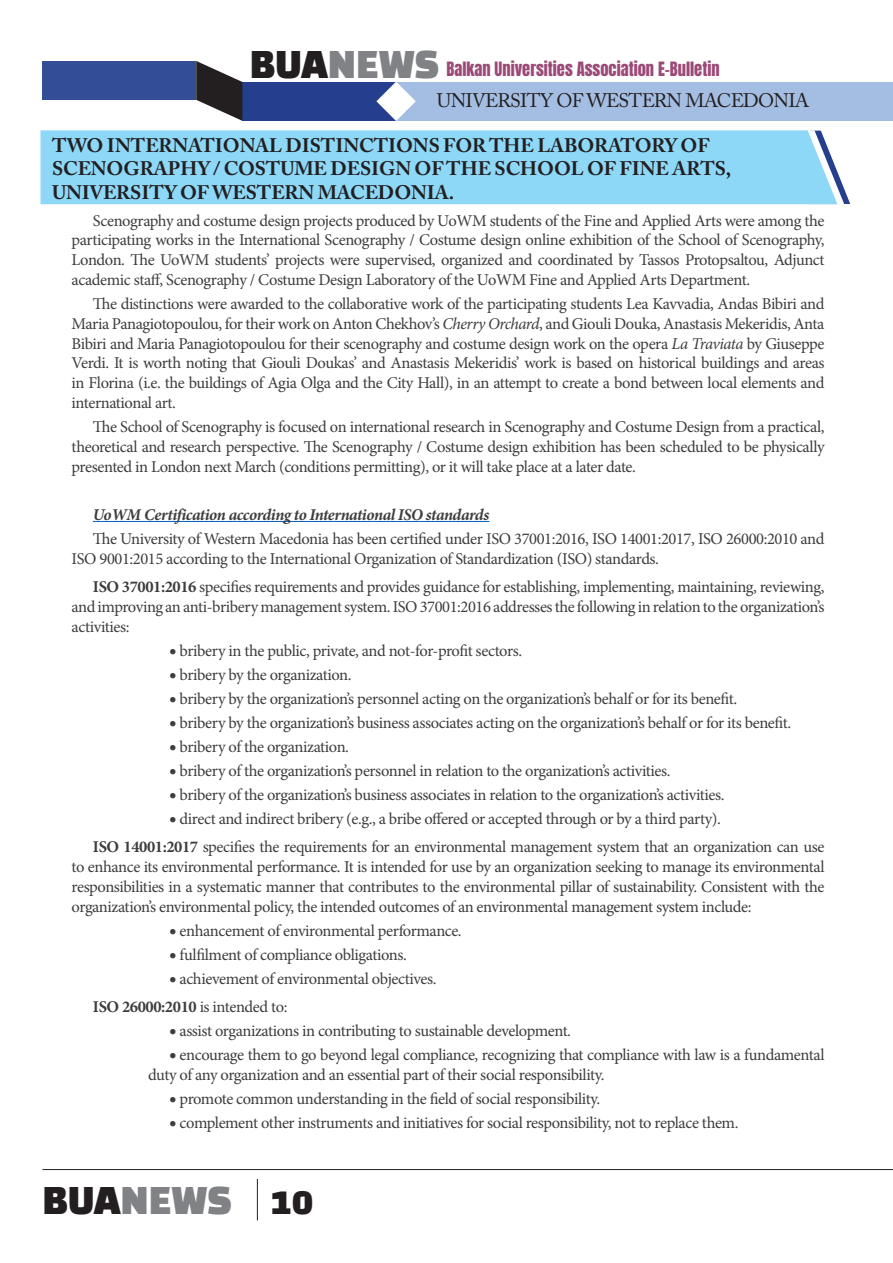
<style>
.page{position:relative;width:893px;height:1263px;background:#fff}
.page>*{position:absolute;margin:0;border:0;box-sizing:border-box;transform-origin:0 0}
.t1{font:36px "Black Han Sans";color:#231f20}
.t2{font:700 19.5px/23.4px "Adobe Caslon Pro";letter-spacing:-.005em;color:#231f20}
.t3{font:19.5px "Adobe Caslon Pro";letter-spacing:-.035em;color:#231f20}
.t4{font:16.5px/19.8px "Minion Pro";letter-spacing:-.025em;color:#3d3d3d;text-align:justify}
.t5{font:italic 700 16.5px "Minion Pro";letter-spacing:-.03em;color:#3d3d3d}
.t6{font:16.5px "Anton";color:#9b4977}
.s1{font-family:"Black Han Sans";font-size:36px;color:#231f20}
.s2{font-family:"Black Han Sans";font-size:36px;color:#808285}
.s3{font-style:italic}
.s4{font-weight:700}
.s5{color:#808285}
</style>
<div class="page">
<div style="left:43px;top:61px;width:153px;height:39px;background:#344e96"></div>
<div style="left:242px;top:82px;width:154px;height:39px;background:#253f8e"></div>
<div style="left:396px;top:82px;width:497px;height:39px;background:#a4bee3"></div>
<svg style="left:196px;top:61px;width:46px;height:60px"></svg>
<svg style="left:376px;top:82px;width:40px;height:39px"></svg>
<hr style="left:257px;top:1179px;width:1px;height:41px;background:#231f20">
<hr style="left:43px;top:1169px;width:850px;height:1px;background:#231f20">
<hr style="left:93px;top:521px;width:396px;height:1px;background:#0563c1">
<svg style="left:805px;top:171px;width:46px;height:34px"></svg>
<div style="left:41px;top:130px;width:796px;height:74px;background:#8dd7f7"></div>
<p class="t6" style="left:250px;top:61px;width:471px"><span class="s1">BUA</span><span class="s2">NEWS</span> Balkan Universities Association E-Bulletin</p>
<p class="t3" style="left:437px;top:89px;width:374px">UNIVERSITY OF WESTERN MACEDONIA</p>
<p class="t2" style="left:52px;top:133px;width:681px">TWO INTERNATIONAL DISTINCTIONS FOR THE LABORATORY OF<br>SCENOGRAPHY / COSTUME DESIGN OF THE SCHOOL OF FINE ARTS,<br>UNIVERSITY OF WESTERN MACEDONIA.</p>
<p class="t4" style="left:72px;top:210px;width:754px;text-indent:21px">Scenography and costume design projects produced by UoWM students of the Fine and Applied Arts were among the participating works in the International Scenography / Costume design online exhibition of the School of Scenography, London. The UoWM students’ projects were supervised, organized and coordinated by Tassos Protopsaltou, Adjunct academic staff, Scenography / Costume Design Laboratory of the UoWM Fine and Applied Arts Department.</p>
<p class="t4" style="left:72px;top:294px;width:754px;text-indent:21px">The distinctions were awarded to the collaborative work of the participating students Lea Kavvadia, Andas Bibiri and Maria Panagiotopoulou, for their work on Anton Chekhov’s <span class="s3">Cherry Orchard</span>, and Giouli Douka, Anastasis Mekeridis, Anta Bibiri and Maria Panagiotopoulou for their scenography and costume design work on the opera <span class="s3">La Traviata</span> by Giuseppe Verdi. It is worth noting that Giouli Doukas’ and Anastasis Mekeridis’ work is based on historical buildings and areas in Florina (i.e. the buildings of Agia Olga and the City Hall), in an attempt to create a bond between local elements and international art.</p>
<p class="t4" style="left:72px;top:417px;width:754px;text-indent:21px">The School of Scenography is focused on international research in Scenography and Costume Design from a practical, theoretical and research perspective. The Scenography / Costume design exhibition has been scheduled to be physically presented in London next March (conditions permitting), or it will take place at a later date.</p>
<p class="t5" style="left:93px;top:503px;width:398px">UoWM Certification according to International ISO standards</p>
<p class="t4" style="left:72px;top:529px;width:754px;text-indent:21px">The University of Western Macedonia has been certified under ISO 37001:2016, ISO 14001:2017, ISO 26000:2010 and<br>ISO 9001:2015 according to the International Organization of Standardization (ISO) standards.</p>
<p class="t4" style="left:72px;top:577px;width:754px;text-indent:21px"><span class="s4">ISO 37001:2016</span> specifies requirements and provides guidance for establishing, implementing, maintaining, reviewing, and improving an anti-bribery management system. ISO 37001:2016 addresses the following in relation to the organization’s activities:</p>
<p class="t4" style="left:169px;top:640px;width:354px">• bribery in the public, private, and not-for-profit sectors.</p>
<p class="t4" style="left:169px;top:665px;width:184px">• bribery by the organization.</p>
<p class="t4" style="left:169px;top:689px;width:569px">• bribery by the organization’s personnel acting on the organization’s behalf or for its benefit.</p>
<p class="t4" style="left:169px;top:713px;width:623px">• bribery by the organization’s business associates acting on the organization’s behalf or for its benefit.</p>
<p class="t4" style="left:169px;top:737px;width:181px">• bribery of the organization.</p>
<p class="t4" style="left:169px;top:761px;width:503px">• bribery of the organization’s personnel in relation to the organization’s activities.</p>
<p class="t4" style="left:169px;top:785px;width:557px">• bribery of the organization’s business associates in relation to the organization’s activities.</p>
<p class="t4" style="left:93px;top:805px;width:733px;line-height:28.3px;text-indent:76px">• direct and indirect bribery (e.g., a bribe offered or accepted through or by a third party).<br><span class="s4">ISO 14001:2017</span> specifies the requirements for an environmental management system that an organization can use</p>
<p class="t4" style="left:72px;top:857px;width:754px">to enhance its environmental performance. It is intended for use by an organization seeking to manage its environmental responsibilities in a systematic manner that contributes to the environmental pillar of sustainability. Consistent with the organization’s environmental policy, the intended outcomes of an environmental management system include:</p>
<p class="t4" style="left:169px;top:921px;width:294px">• enhancement of environmental performance.</p>
<p class="t4" style="left:169px;top:945px;width:239px">• fulfilment of compliance obligations.</p>
<p class="t4" style="left:93px;top:964px;width:345px;line-height:28.3px;text-indent:76px">• achievement of environmental objectives.<br><span class="s4">ISO 26000:2010</span> is intended to:</p>
<p class="t4" style="left:169px;top:1021px;width:403px">• assist organizations in contributing to sustainable development.</p>
<p class="t4" style="left:148px;top:1045px;width:678px;text-indent:21px">• encourage them to go beyond legal compliance, recognizing that compliance with law is a fundamental duty of any organization and an essential part of their social responsibility.</p>
<p class="t4" style="left:169px;top:1089px;width:432px">• promote common understanding in the field of social responsibility.</p>
<p class="t4" style="left:169px;top:1113px;width:571px">• complement other instruments and initiatives for social responsibility, not to replace them.</p>
<h1 class="t1" style="left:43px;top:1184px;width:272px">BUA<span class="s5">NEWS</span> 10</h1>
</div>
